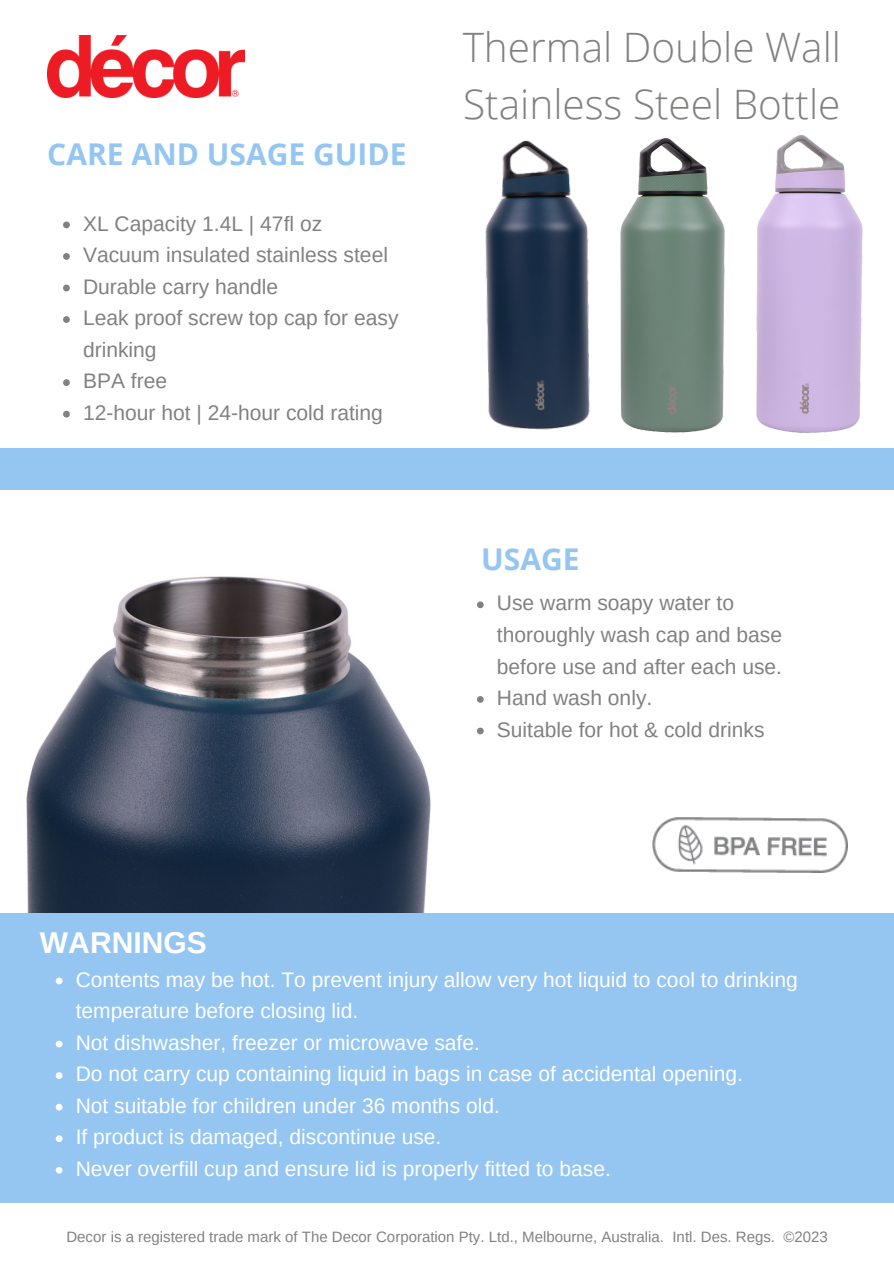
<style>
.page{position:relative;width:894px;height:1264px;background:#fff}
.page>*{position:absolute;margin:0;border:0;box-sizing:border-box;transform-origin:0 0}
.t1{font:300 40.5px/56.2px "Open Sans";color:#818280}
.t2{font:700 30px "Open Sans";color:#95c5f1}
.t3{font:700 30px "Arimo";color:#fff}
.t4{font:21px/31.5px "Arimo";color:#fff}
.t5{font:21px/31.5px "Arimo";color:#818280}
.t6{font:15px "Arimo";color:#818280}
</style>
<div class="page">
<div style="left:0;top:449px;width:893px;height:41px;background:#95c5f1"></div>
<img style="left:26px;top:576px;width:458px;height:337px">
<div style="left:0;top:913px;width:893px;height:290px;background:#95c5f1"></div>
<img style="left:47px;top:35px;width:197px;height:62px">
<img style="left:652px;top:817px;width:194px;height:55px">
<svg style="left:63px;top:221px;width:7px;height:7px"></svg>
<svg style="left:63px;top:253px;width:7px;height:7px"></svg>
<svg style="left:63px;top:284px;width:7px;height:7px"></svg>
<svg style="left:63px;top:316px;width:7px;height:7px"></svg>
<svg style="left:63px;top:379px;width:7px;height:7px"></svg>
<svg style="left:63px;top:411px;width:7px;height:6px"></svg>
<img style="left:670px;top:135px;width:223px;height:314px">
<img style="left:485px;top:135px;width:189px;height:309px">
<svg style="left:56px;top:977px;width:6px;height:7px"></svg>
<svg style="left:56px;top:1040px;width:6px;height:7px"></svg>
<svg style="left:56px;top:1072px;width:6px;height:6px"></svg>
<svg style="left:56px;top:1103px;width:6px;height:7px"></svg>
<svg style="left:56px;top:1135px;width:6px;height:7px"></svg>
<svg style="left:56px;top:1166px;width:6px;height:7px"></svg>
<svg style="left:477px;top:601px;width:6px;height:7px"></svg>
<svg style="left:477px;top:696px;width:6px;height:6px"></svg>
<svg style="left:477px;top:727px;width:6px;height:7px"></svg>
<p class="t2" style="left:47px;top:133px;width:361px">CARE AND USAGE GUIDE</p>
<p class="t5" style="left:83px;top:207px;width:240px">XL Capacity 1.4L | 47fl oz</p>
<p class="t5" style="left:83px;top:239px;width:306px">Vacuum insulated stainless steel</p>
<p class="t5" style="left:83px;top:270px;width:196px">Durable carry handle</p>
<p class="t5" style="left:83px;top:302px;width:317px">Leak proof screw top cap for easy drinking</p>
<p class="t5" style="left:83px;top:365px;width:86px">BPA free</p>
<p class="t5" style="left:83px;top:397px;width:301px">12-hour hot | 24-hour cold rating</p>
<p class="t1" style="left:462px;top:18px;width:380px">Thermal Double Wall<br>Stainless Steel Bottle</p>
<p class="t2" style="left:481px;top:537px;width:100px">USAGE</p>
<p class="t5" style="left:497px;top:587px;width:286px">Use warm soapy water to thoroughly wash cap and base before use and after each use.</p>
<p class="t5" style="left:497px;top:682px;width:157px">Hand wash only.</p>
<p class="t5" style="left:497px;top:713px;width:269px">Suitable for hot &amp; cold drinks</p>
<p class="t3" style="left:40px;top:925px;width:168px">WARNINGS</p>
<p class="t4" style="left:76px;top:963px;width:723px">Contents may be hot. To prevent injury allow very hot liquid to cool to drinking temperature before closing lid.</p>
<p class="t4" style="left:76px;top:1026px;width:405px">Not dishwasher, freezer or microwave safe.</p>
<p class="t4" style="left:76px;top:1058px;width:668px">Do not carry cup containing liquid in bags in case of accidental opening.</p>
<p class="t4" style="left:76px;top:1089px;width:425px">Not suitable for children under 36 months old.</p>
<p class="t4" style="left:76px;top:1121px;width:367px">If product is damaged, discontinue use.</p>
<p class="t4" style="left:76px;top:1152px;width:536px">Never overfill cup and ensure lid is properly fitted to base.</p>
<p class="t6" style="left:66px;top:1228px;width:762px">Decor is a registered trade mark of The Decor Corporation Pty. Ltd., Melbourne, Australia. Intl. Des. Regs. ©2023</p>
</div>
